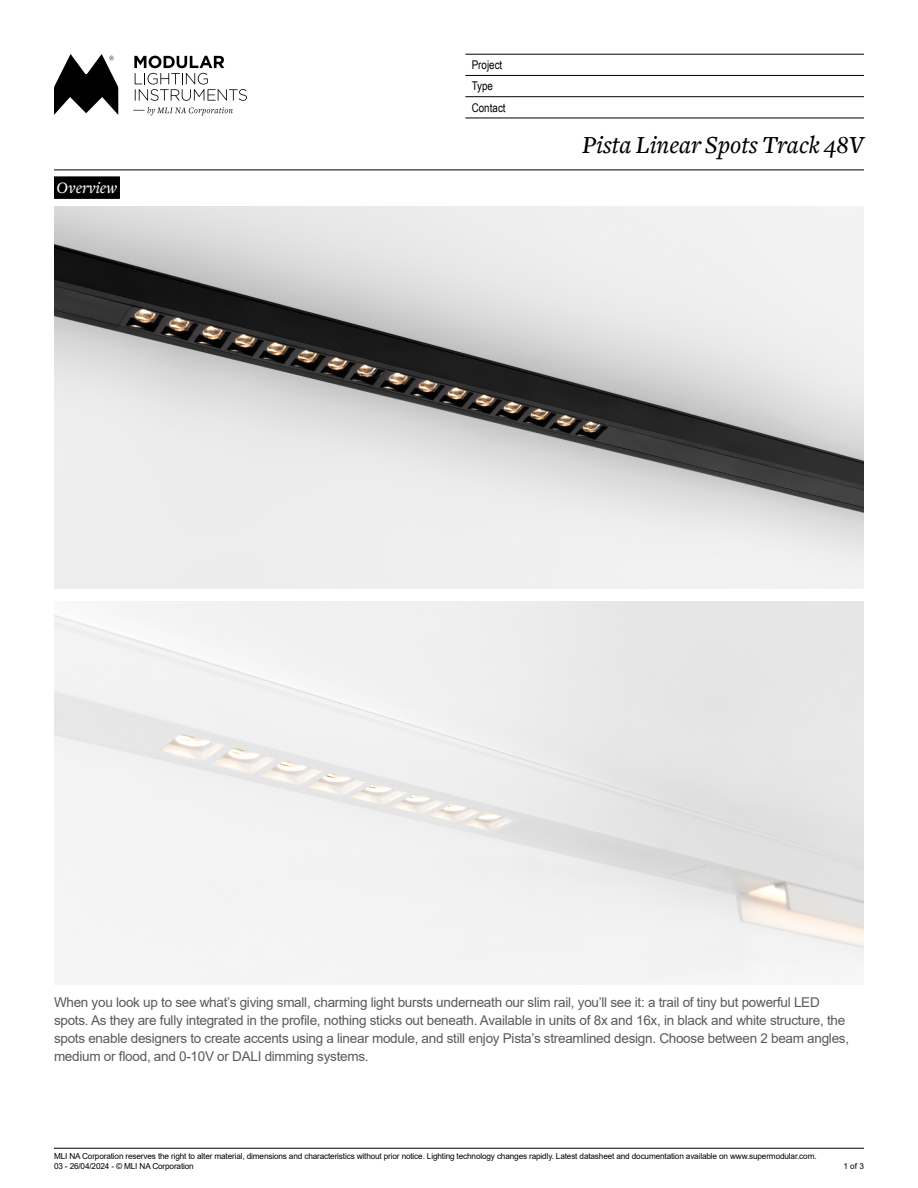
<style>
.page{position:relative;width:918px;height:1188px;background:#fff}
.page>*{position:absolute;margin:0;border:0;box-sizing:border-box;transform-origin:0 0}
.t1{font:italic 500 25.5px "Freight Text";color:#000}
.t2{font:italic 500 16.5px "Freight Text";color:#fff}
.t3{font:13.5px/18px "Arial";letter-spacing:-.02em;color:#58595b}
.t4{font:12px/21.3px "Arial Narrow";color:#000}
.t5{font:8.25px/9.9px "Arial";letter-spacing:-.02em;color:#000}
</style>
<div class="page">
<hr style="left:54px;top:1148px;width:810px;height:1px;background:#000">
<svg style="left:134px;top:56px;width:113px;height:45px"></svg>
<svg style="left:54px;top:54px;width:64px;height:61px"></svg>
<svg style="left:133px;top:107px;width:100px;height:8px"></svg>
<hr style="left:54px;top:170px;width:810px;height:1px;background:#000">
<hr style="left:465px;top:54px;width:399px;height:1px;background:#000">
<hr style="left:465px;top:75px;width:399px;height:1px;background:#000">
<hr style="left:465px;top:96px;width:399px;height:1px;background:#000">
<hr style="left:465px;top:118px;width:399px;height:1px;background:#000">
<div style="left:54px;top:176px;width:66px;height:23px;background:#000"></div>
<img style="left:54px;top:206px;width:810px;height:383px">
<img style="left:54px;top:601px;width:810px;height:383px">
<p class="t2" style="left:57px;top:179px;width:62px">Overview</p>
<p class="t4" style="left:472px;top:54px;width:35px">Project<br>Type<br>Contact</p>
<h1 class="t1" style="left:582px;top:131px;width:283px">Pista Linear Spots Track 48V</h1>
<p class="t3" style="left:54px;top:993px;width:797px">When you look up to see what’s giving small, charming light bursts underneath our slim rail, you’ll see it: a trail of tiny but powerful LED spots. As they are fully integrated in the profile, nothing sticks out beneath. Available in units of 8x and 16x, in black and white structure, the spots enable designers to create accents using a linear module, and still enjoy Pista’s streamlined design. Choose between 2 beam angles, medium or flood, and 0-10V or DALI dimming systems.</p>
<p class="t5" style="left:54px;top:1151px;width:764px">MLI NA Corporation reserves the right to alter material, dimensions and characteristics without prior notice. Lighting technology changes rapidly. Latest datasheet and documentation available on www.supermodular.com.<br>03 - 26/04/2024 - © MLI NA Corporation</p>
<p class="t5" style="left:843px;top:1161px;width:22px">1 of 3</p>
</div>
